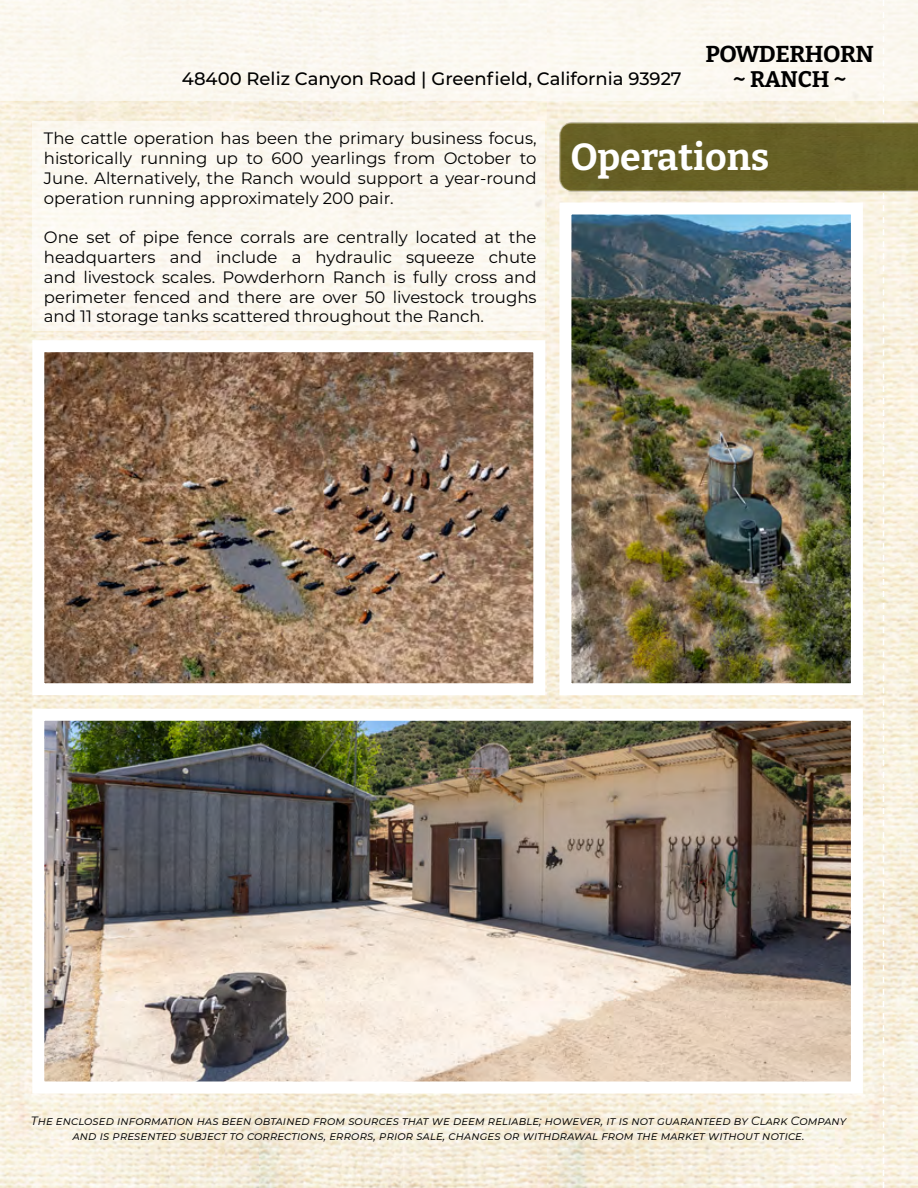
<style>
.page{position:relative;width:918px;height:1188px;background:#fff}
.page>*{position:absolute;margin:0;border:0;box-sizing:border-box;transform-origin:0 0}
.t1{font:700 37.5px "Bitter";color:#fff}
.t2{font:700 22.95px "Bitter";letter-spacing:-.02em;color:#000;scale:1.04 1}
.t3{font:700 22.5px "Bitter";letter-spacing:-.005em;color:#000}
.t4{font:500 18px "Montserrat";color:#000}
.t5{font:16.5px/19.8px "Montserrat";color:#000;text-align:justify}
.t6{font:italic 12px/15px "Montserrat";letter-spacing:.04em;color:#000;text-align:center}
</style>
<div class="page">
<img style="left:0;top:101px;width:918px;height:1087px">
<div style="left:0;top:0;width:918px;height:101px;background:#fbf8f0"></div>
<svg style="left:883px;top:0;width:1px;height:1188px"></svg>
<img style="left:45px;top:353px;width:487px;height:329px">
<div style="left:32px;top:340px;width:513px;height:355px;border:12px solid #fff"></div>
<img style="left:45px;top:722px;width:805px;height:359px">
<div style="left:32px;top:709px;width:831px;height:385px;border:12px solid #fff"></div>
<svg style="left:0;top:709px;width:1px;height:297px"></svg>
<img style="left:549px;top:122px;width:369px;height:74px">
<div style="left:32px;top:122px;width:513px;height:209px;background:#fbf8f0"></div>
<img style="left:572px;top:215px;width:278px;height:467px">
<div style="left:559px;top:202px;width:304px;height:493px;border:12px solid #fff"></div>
<p class="t2" style="left:705px;top:39px;width:164px">POWDERHORN</p>
<p class="t4" style="left:182px;top:66px;width:501px">48400 Reliz Canyon Road | Greenfield, California 93927</p>
<p class="t3" style="left:733px;top:65px;width:115px">~ RANCH ~</p>
<p class="t5" style="left:44px;top:128px;width:494px">The cattle operation has been the primary business focus, historically running up to 600 yearlings from October to June. Alternatively, the Ranch would support a year-round operation running approximately 200 pair.</p>
<p class="t5" style="left:44px;top:227px;width:494px">One set of pipe fence corrals are centrally located at the headquarters and include a hydraulic squeeze chute and livestock scales. Powderhorn Ranch is fully cross and perimeter fenced and there are over 50 livestock troughs and 11 storage tanks scattered throughout the Ranch.</p>
<p class="t1" style="left:570px;top:133px;width:200px">Operations</p>
<p class="t6" style="left:31px;top:1113px;width:817px">The enclosed information has been obtained from sources that we deem reliable; however, it is not guaranteed by Clark Company and is presented subject to corrections, errors, prior sale, changes or withdrawal from the market without notice.</p>
</div>
